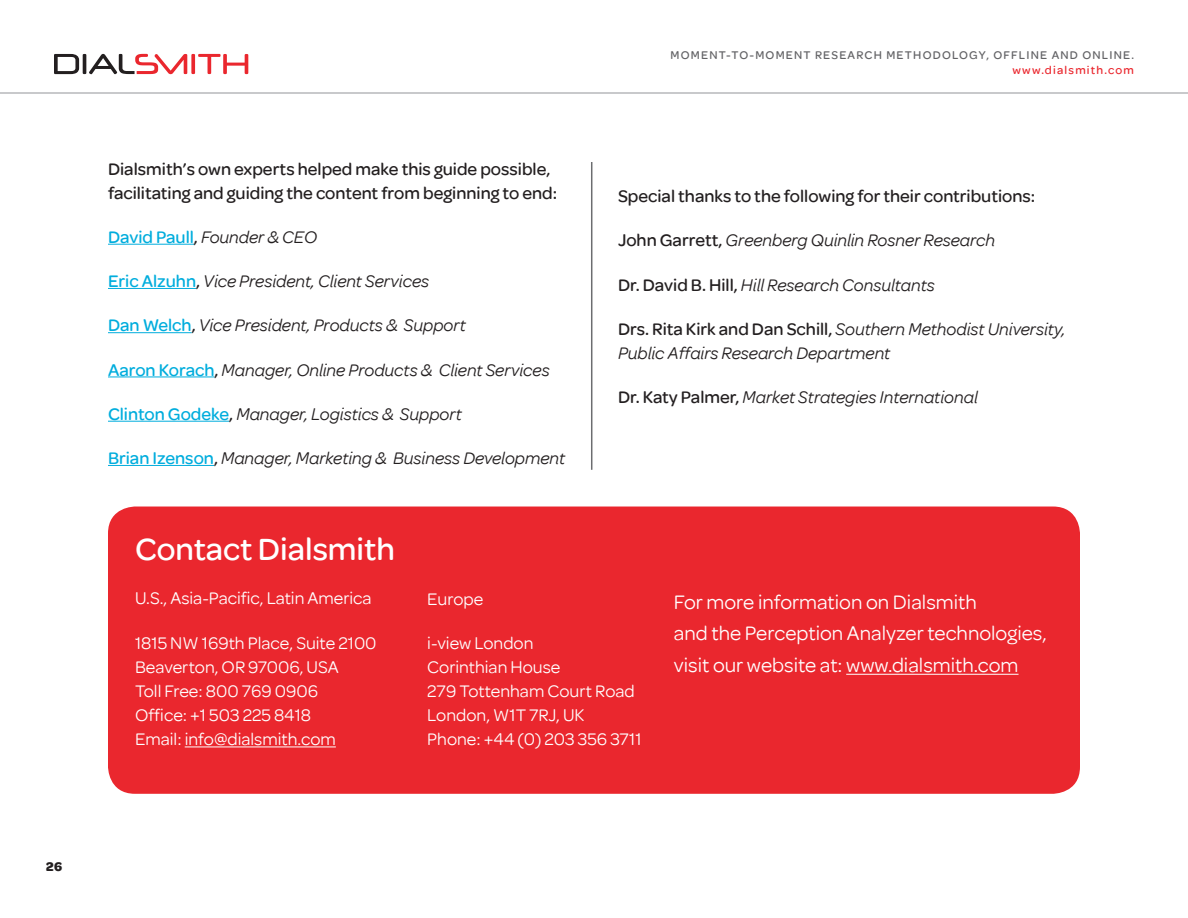
<style>
.page{position:relative;width:1188px;height:918px;background:#fff}
.page>*{position:absolute;margin:0;border:0;box-sizing:border-box;transform-origin:0 0}
.Body{font:500 33px "Omnes";color:#fff}
.Body-2{font:21px/31.5px "Omnes";color:#fff}
.Body-3{font:italic 18px/24px "Omnes";color:#231f20}
.Body-4{font:18px "Omnes";color:#fff}
.Body-5{font:500 18px/24px "Omnes";color:#231f20}
.t1{font:700 13.5px "Omnes";color:#231f20}
.t2{font:500 12px "Omnes";letter-spacing:.1em;color:#636366}
.t3{font:500 12px "Omnes";letter-spacing:.1em;color:#ea272e}
.s1{font-weight:500;font-style:normal;color:#01addd}
.s2{font-weight:500;font-style:normal}
</style>
<div class="page">
<svg style="left:54px;top:54px;width:194px;height:20px"></svg>
<hr style="left:0;top:93px;width:1188px;height:1px;background:#939598">
<hr style="left:108px;top:244px;width:86px;height:1px;background:#01addd">
<hr style="left:108px;top:288px;width:88px;height:1px;background:#01addd">
<hr style="left:108px;top:332px;width:84px;height:1px;background:#01addd">
<hr style="left:108px;top:376px;width:106px;height:1px;background:#01addd">
<hr style="left:108px;top:421px;width:121px;height:1px;background:#01addd">
<hr style="left:108px;top:465px;width:106px;height:1px;background:#01addd">
<div style="left:108px;top:507px;width:972px;height:287px;background:#ea272e;border-radius:27px"></div>
<hr style="left:185px;top:747px;width:151px;height:1px;background:#fff">
<hr style="left:846px;top:674px;width:173px;height:1px;background:#fff">
<hr style="left:591px;top:162px;width:1px;height:308px;background:#6c6d70">
<p class="t1" style="left:46px;top:857px;width:18px">26</p>
<p class="Body-5" style="left:108px;top:156px;width:451px">Dialsmith’s own experts helped make this guide possible, facilitating and guiding the content from beginning to end:</p>
<p class="Body-3" style="left:108px;top:224px;width:211px"><span class="s1">David Paull</span><span class="s2">,</span> Founder &amp; CEO</p>
<p class="Body-3" style="left:108px;top:268px;width:323px"><span class="s1">Eric Alzuhn</span><span class="s2">,</span> Vice President, Client Services</p>
<p class="Body-3" style="left:108px;top:313px;width:360px"><span class="s1">Dan Welch</span><span class="s2">,</span> Vice President, Products &amp; Support</p>
<p class="Body-3" style="left:108px;top:357px;width:443px"><span class="s1">Aaron Korach</span><span class="s2">,</span> Manager, Online Products &amp; Client Services</p>
<p class="Body-3" style="left:108px;top:401px;width:356px"><span class="s1">Clinton Godeke</span><span class="s2">,</span> Manager, Logistics &amp; Support</p>
<p class="Body-3" style="left:108px;top:445px;width:459px"><span class="s1">Brian Izenson</span><span class="s2">,</span> Manager, Marketing &amp; Business Development</p>
<p class="t2" style="left:671px;top:47px;width:465px">MOMENT-TO-MOMENT RESEARCH METHODOLOGY, OFFLINE AND ONLINE.</p>
<p class="t3" style="left:1013px;top:61px;width:123px">www.dialsmith.com</p>
<p class="Body-5" style="left:618px;top:183px;width:419px">Special thanks to the following for their contributions:</p>
<p class="Body-3" style="left:618px;top:228px;width:379px"><span class="s2">John Garrett,</span> Greenberg Quinlin Rosner Research</p>
<p class="Body-3" style="left:618px;top:272px;width:318px"><span class="s2">Dr. David B. Hill,</span> Hill Research Consultants</p>
<p class="Body-3" style="left:618px;top:316px;width:449px"><span class="s2">Drs. Rita Kirk and Dan Schill,</span> Southern Methodist University,<br>Public Affairs Research Department</p>
<p class="Body-3" style="left:618px;top:384px;width:361px"><span class="s2">Dr. Katy Palmer,</span> Market Strategies International</p>
<p class="Body" style="left:135px;top:526px;width:262px">Contact Dialsmith</p>
<p class="Body-4" style="left:135px;top:586px;width:238px">U.S., Asia-Pacific, Latin America</p>
<p class="Body-4" style="left:135px;top:631px;width:243px">1815 NW 169th Place, Suite 2100</p>
<p class="Body-4" style="left:135px;top:655px;width:205px">Beaverton, OR 97006, USA</p>
<p class="Body-4" style="left:135px;top:679px;width:185px">Toll Free: 800 769 0906</p>
<p class="Body-4" style="left:135px;top:703px;width:178px">Office: +1 503 225 8418</p>
<p class="Body-4" style="left:135px;top:727px;width:202px">Email: info@dialsmith.com</p>
<p class="Body-4" style="left:427px;top:587px;width:58px">Europe</p>
<p class="Body-4" style="left:427px;top:631px;width:108px">i-view London</p>
<p class="Body-4" style="left:427px;top:655px;width:135px">Corinthian House</p>
<p class="Body-4" style="left:427px;top:679px;width:209px">279 Tottenham Court Road</p>
<p class="Body-4" style="left:427px;top:703px;width:159px">London, W1T 7RJ, UK</p>
<p class="Body-4" style="left:427px;top:727px;width:216px">Phone: +44 (0) 203 356 3711</p>
<p class="Body-2" style="left:674px;top:585px;width:374px">For more information on Dialsmith<br>and the Perception Analyzer technologies, visit our website at: www.dialsmith.com</p>
</div>
